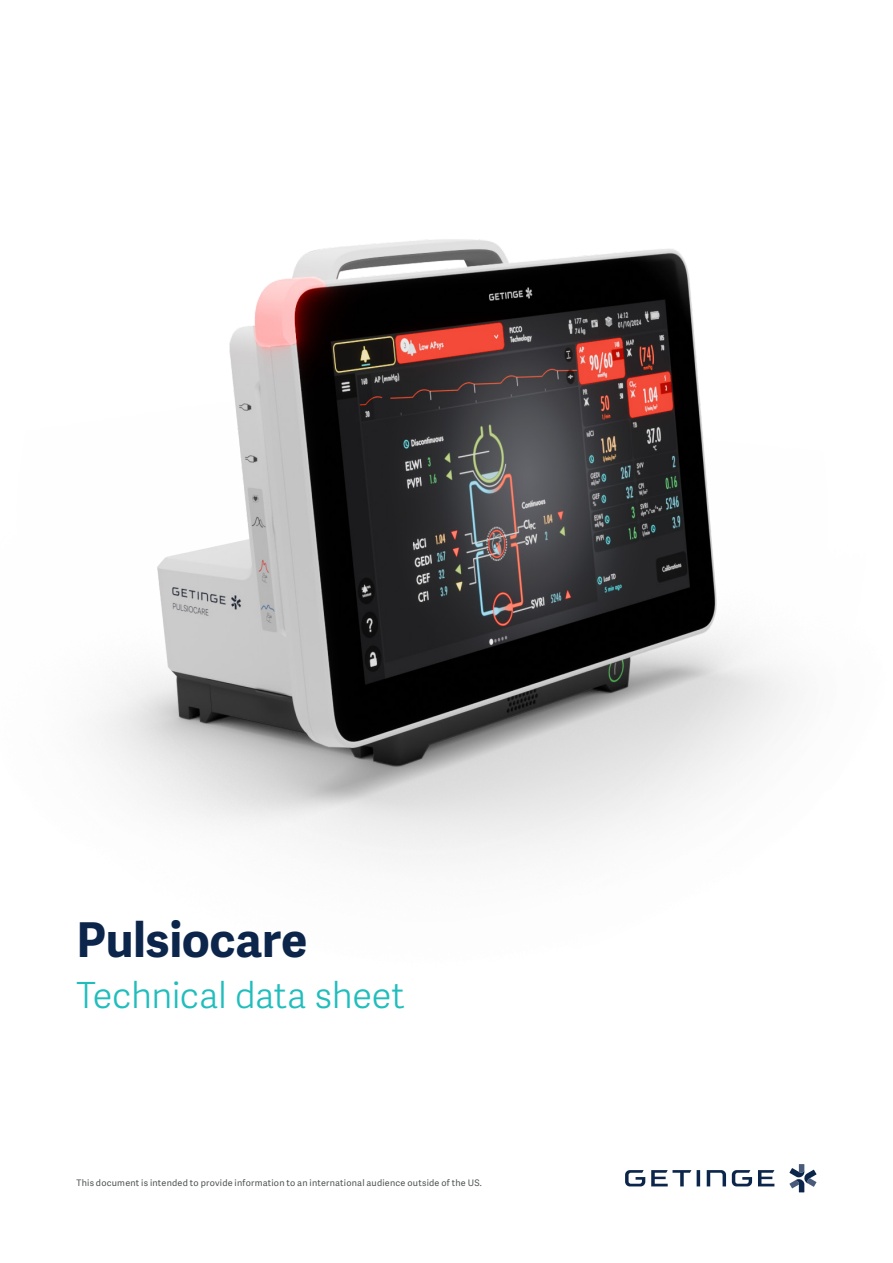
<style>
.page{position:relative;width:893px;height:1263px;background:#fff}
.page>*{position:absolute;margin:0;border:0;box-sizing:border-box;transform-origin:0 0}
.A4_USL_Heading_Adelle_Sans_Bold_Getinge_{font:700 48px "Adelle Sans";letter-spacing:-.005em;color:#0c254b}
.A4_USL_Sub-heading_Adelle_Sans_Light_Get{font:300 36px "Adelle Sans";letter-spacing:-.01em;color:#21bdbd}
.A4_USL_Front_cover_Legal_Adelle_Sans_Reg{font:9px "Adelle Sans";letter-spacing:.025em;color:#505353}
</style>
<div class="page">
<img style="left:96px;top:239px;width:697px;height:623px">
<svg style="left:789px;top:1164px;width:27px;height:28px"></svg>
<svg style="left:758px;top:1170px;width:16px;height:16px"></svg>
<svg style="left:651px;top:1170px;width:40px;height:16px"></svg>
<svg style="left:697px;top:1170px;width:3px;height:16px"></svg>
<svg style="left:625px;top:1170px;width:20px;height:16px"></svg>
<svg style="left:732px;top:1170px;width:20px;height:16px"></svg>
<svg style="left:707px;top:1170px;width:19px;height:16px"></svg>
<p class="A4_USL_Heading_Adelle_Sans_Bold_Getinge_" style="left:77px;top:904px;width:232px">Pulsiocare</p>
<p class="A4_USL_Sub-heading_Adelle_Sans_Light_Get" style="left:77px;top:969px;width:329px">Technical data sheet</p>
<p class="A4_USL_Front_cover_Legal_Adelle_Sans_Reg" style="left:77px;top:1177px;width:407px">This document is intended to provide information to an international audience outside of the US.</p>
</div>
